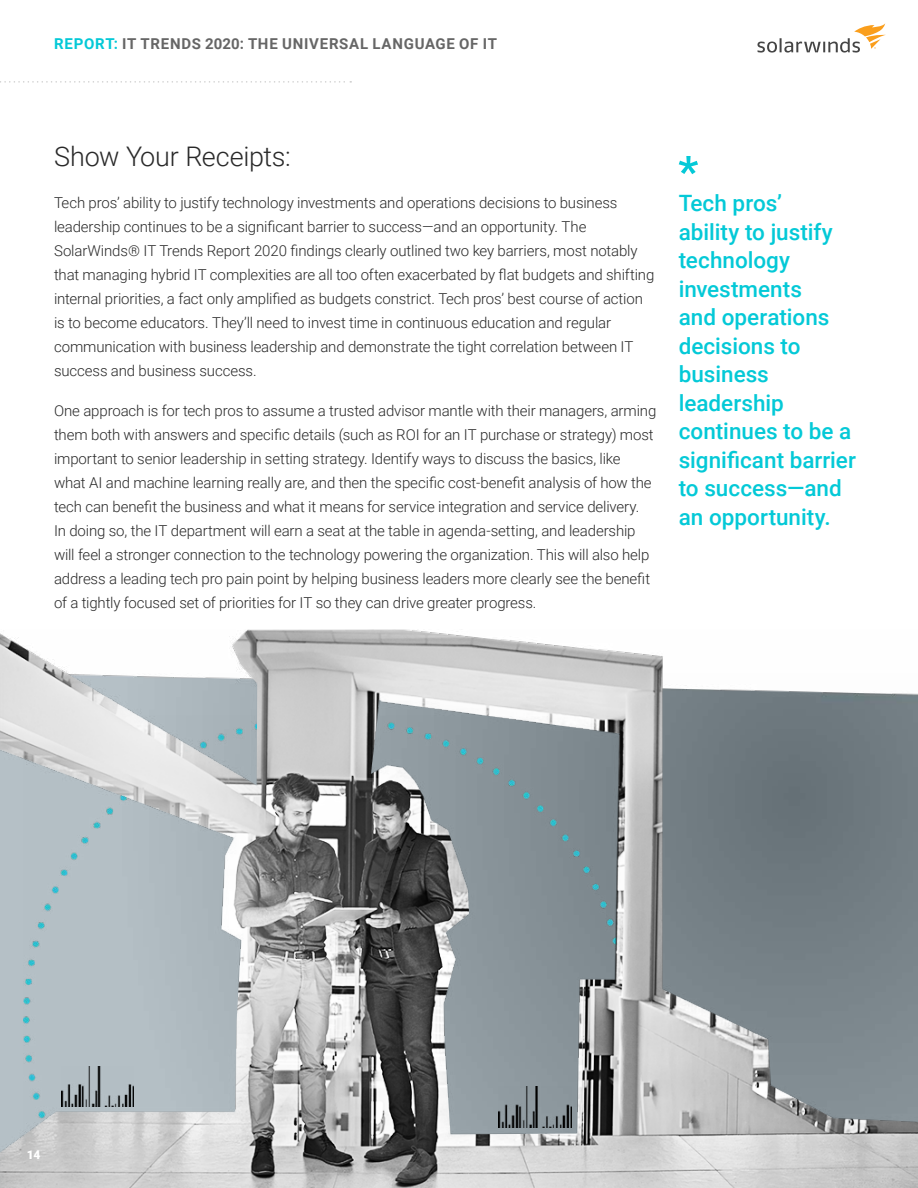
<style>
.page{position:relative;width:918px;height:1188px;background:#fff}
.page>*{position:absolute;margin:0;border:0;box-sizing:border-box;transform-origin:0 0}
.t1{font:300 27px "Roboto";letter-spacing:-.01em;color:#292929}
.t2{font:500 22.5px/28.5px "Roboto";color:#04c9d7}
.t3{font:300 15px/24px "Roboto";letter-spacing:-.01em;color:#292929}
.t4{font:700 15px "Roboto";letter-spacing:.05em;color:#666}
.t5{font:900 12px "Roboto";color:#fff}
.s1{color:#04c9d7}
</style>
<div class="page">
<svg style="left:679px;top:156px;width:19px;height:18px"></svg>
<img style="left:0;top:630px;width:918px;height:558px">
<svg style="left:272px;top:773px;width:138px;height:153px;background:#747474"></svg>
<svg style="left:0;top:81px;width:351px;height:2px"></svg>
<svg style="left:757px;top:23px;width:129px;height:30px"></svg>
<p class="t4" style="left:54px;top:33px;width:444px"><span class="s1">REPORT:</span> IT TRENDS 2020: THE UNIVERSAL LANGUAGE OF IT</p>
<h1 class="t1" style="left:54px;top:138px;width:238px">Show Your Receipts:</h1>
<p class="t3" style="left:54px;top:190px;width:602px">Tech pros’ ability to justify technology investments and operations decisions to business leadership continues to be a significant barrier to success—and an opportunity. The SolarWinds® IT Trends Report 2020 findings clearly outlined two key barriers, most notably that managing hybrid IT complexities are all too often exacerbated by flat budgets and shifting internal priorities, a fact only amplified as budgets constrict. Tech pros’ best course of action is to become educators. They’ll need to invest time in continuous education and regular communication with business leadership and demonstrate the tight correlation between IT success and business success.</p>
<p class="t3" style="left:54px;top:398px;width:604px">One approach is for tech pros to assume a trusted advisor mantle with their managers, arming them both with answers and specific details (such as ROI for an IT purchase or strategy) most important to senior leadership in setting strategy. Identify ways to discuss the basics, like<br>what AI and machine learning really are, and then the specific cost-benefit analysis of how the tech can benefit the business and what it means for service integration and service delivery.<br>In doing so, the IT department will earn a seat at the table in agenda-setting, and leadership will feel a stronger connection to the technology powering the organization. This will also help address a leading tech pro pain point by helping business leaders more clearly see the benefit of a tightly focused set of priorities for IT so they can drive greater progress.</p>
<h2 class="t2" style="left:679px;top:188px;width:179px">Tech pros’<br>ability to justify technology investments<br>and operations decisions to business leadership continues to be a significant barrier to success—and an opportunity.</h2>
<p class="t5" style="left:27px;top:1147px;width:15px">14</p>
</div>
